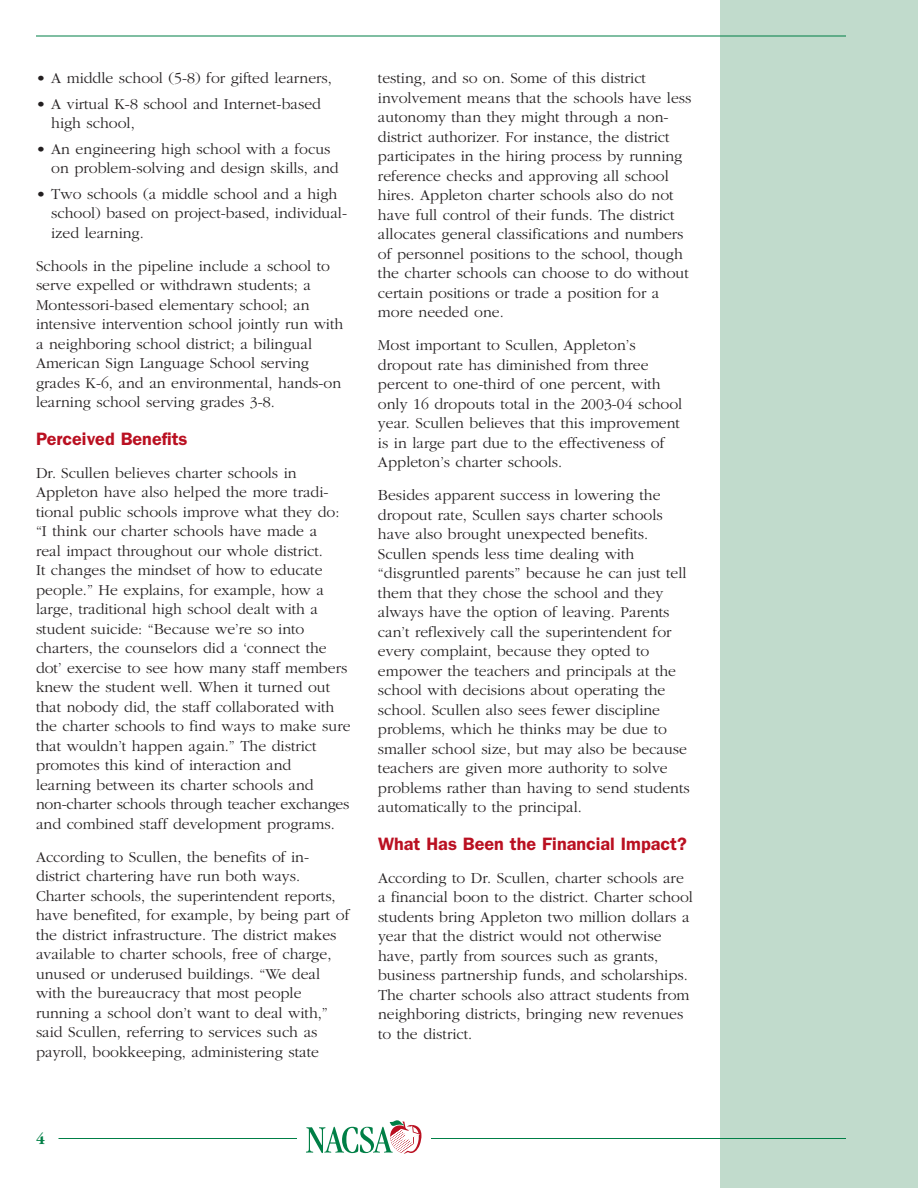
<style>
.page{position:relative;width:918px;height:1188px;background:#fff}
.page>*{position:absolute;margin:0;border:0;box-sizing:border-box;transform-origin:0 0}
.t1{font:600 18px "Franklin Gothic";color:#ba1021}
.t2{font:300 15.75px/19.5px "Garamond";color:#231f20}
.t3{font:700 15.75px "Garamond";color:#007f46}
</style>
<div class="page">
<div style="left:720px;top:0;width:198px;height:1188px;background:#c1dbcc"></div>
<hr style="left:36px;top:36px;width:810px;height:1px;background:#007f46">
<hr style="left:58px;top:1138px;width:788px;height:1px;background:#007f46">
<div style="left:297px;top:1116px;width:133px;height:40px;background:#fff"></div>
<svg style="left:306px;top:1120px;width:115px;height:34px"></svg>
<p class="t2" style="left:36px;top:68px;width:297px">• A middle school (5-8) for gifted learners,</p>
<p class="t2" style="left:51px;top:93px;width:271px;text-indent:-15px">• A virtual K-8 school and Internet-based high school,</p>
<p class="t2" style="left:51px;top:138px;width:289px;text-indent:-15px">• An engineering high school with a focus on problem-solving and design skills, and</p>
<p class="t2" style="left:51px;top:183px;width:297px;text-indent:-15px">• Two schools (a middle school and a high school) based on project-based, individual&shy;ized learning.</p>
<p class="t2" style="left:36px;top:255px;width:309px">Schools in the pipeline include a school to serve expelled or withdrawn students; a Montessori-based elementary school; an intensive intervention school jointly run with a neighboring school district; a bilingual American Sign Language School serving grades K-6, and an environmental, hands-on learning school serving grades 3-8.</p>
<p class="t1" style="left:36px;top:432px;width:153px">Perceived Benefits</p>
<p class="t2" style="left:36px;top:462px;width:316px">Dr. Scullen believes charter schools in Appleton have also helped the more tradi&shy;tional public schools improve what they do: “I think our charter schools have made a<br>real impact throughout our whole district.<br>It changes the mindset of how to educate people.” He explains, for example, how a large, traditional high school dealt with a student suicide: “Because we’re so into charters, the counselors did a ‘connect the dot’ exercise to see how many staff members knew the student well. When it turned out that nobody did, the staff collaborated with the charter schools to find ways to make sure that wouldn’t happen again.” The district promotes this kind of interaction and<br>learning between its charter schools and non-charter schools through teacher exchanges and combined staff development programs.</p>
<p class="t2" style="left:36px;top:846px;width:315px">According to Scullen, the benefits of in&shy;district chartering have run both ways.<br>Charter schools, the superintendent reports, have benefited, for example, by being part of the district infrastructure. The district makes available to charter schools, free of charge, unused or underused buildings. “We deal with the bureaucracy that most people running a school don’t want to deal with,” said Scullen, referring to services such as payroll, bookkeeping, administering state</p>
<p class="t2" style="left:378px;top:68px;width:315px">testing, and so on. Some of this district involvement means that the schools have less autonomy than they might through a non&shy;district authorizer. For instance, the district participates in the hiring process by running reference checks and approving all school hires. Appleton charter schools also do not have full control of their funds. The district allocates general classifications and numbers of personnel positions to the school, though the charter schools can choose to do without certain positions or trade a position for a more needed one.</p>
<p class="t2" style="left:378px;top:335px;width:306px">Most important to Scullen, Appleton’s dropout rate has diminished from three percent to one-third of one percent, with only 16 dropouts total in the 2003-04 school year. Scullen believes that this improvement is in large part due to the effectiveness of Appleton’s charter schools.</p>
<p class="t2" style="left:378px;top:485px;width:313px">Besides apparent success in lowering the dropout rate, Scullen says charter schools have also brought unexpected benefits.<br>Scullen spends less time dealing with “disgruntled parents” because he can just tell them that they chose the school and they always have the option of leaving. Parents can’t reflexively call the superintendent for every complaint, because they opted to empower the teachers and principals at the school with decisions about operating the school. Scullen also sees fewer discipline problems, which he thinks may be due to smaller school size, but may also be because teachers are given more authority to solve problems rather than having to send students automatically to the principal.</p>
<p class="t1" style="left:378px;top:837px;width:310px">What Has Been the Financial Impact?</p>
<p class="t2" style="left:378px;top:867px;width:316px">According to Dr. Scullen, charter schools are a financial boon to the district. Charter school students bring Appleton two million dollars a year that the district would not otherwise have, partly from sources such as grants, business partnership funds, and scholarships.<br>The charter schools also attract students from neighboring districts, bringing new revenues to the district.</p>
<p class="t3" style="left:36px;top:1129px;width:10px">4</p>
</div>
